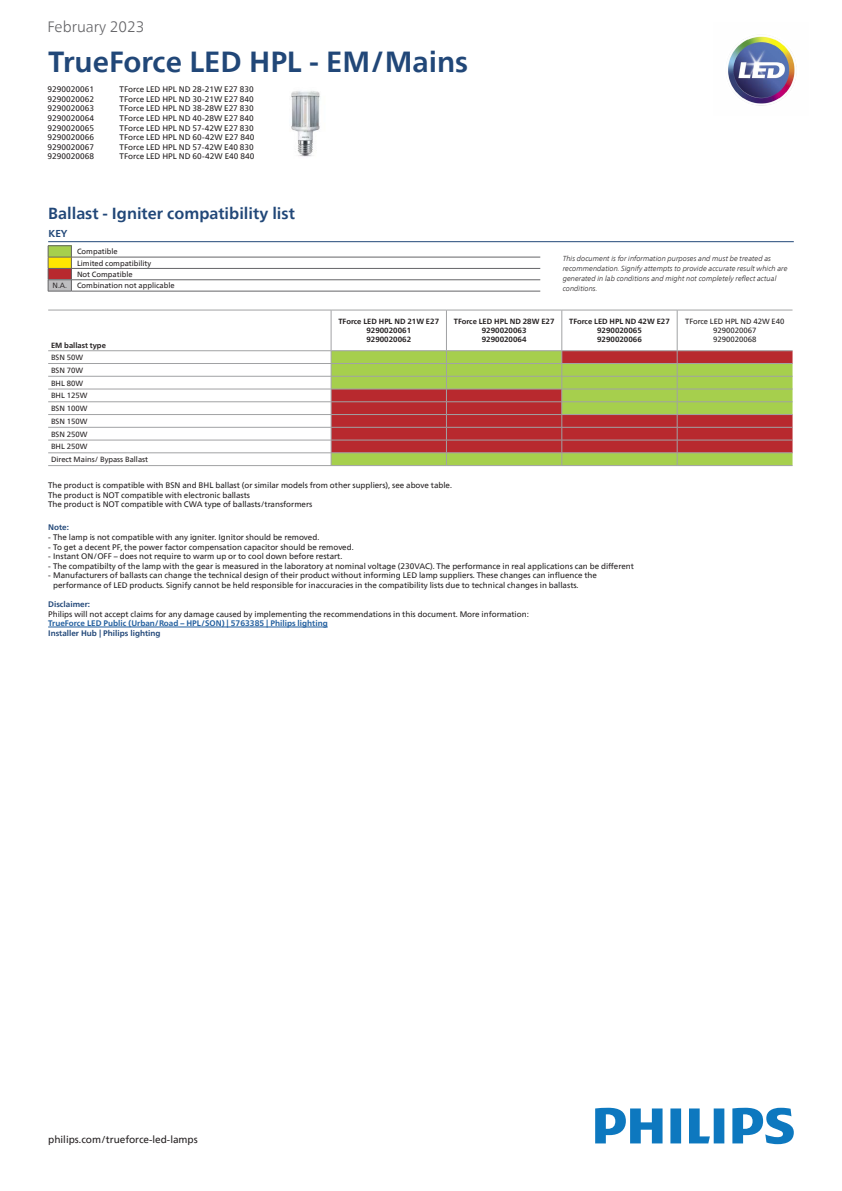
<style>
.page{position:relative;width:842px;height:1191px;background:#fff}
.page>*{position:absolute;margin:0;border:0;box-sizing:border-box;transform-origin:0 0}
.t1{font:700 29px "Neue Frutiger World";color:#214778}
.t2{font:700 16px "Neue Frutiger World";color:#214778}
.t3{font:300 15px "Neue Frutiger World";color:#656568}
.t4{font:10px "Neue Frutiger World";color:#231f20}
.t5{font:700 10px "Neue Frutiger World";color:#214778}
.t6{font:8px/9.6px "Neue Frutiger World";color:#231f20}
.t7{font:700 8px "Neue Frutiger World";color:#215e9e}
.t8{font:700 8px "Neue Frutiger World";color:#214778}
.t9{font:7.5px/12.8px "Neue Frutiger World";color:#231f20}
.t10{font:700 7.5px/9px "Neue Frutiger World";color:#231f20;text-align:center}
.t11{font:7.5px "Neue Frutiger World";color:#231f20}
.t12{font:italic 300 7.2px/9.8px "Neue Frutiger World";color:#231f20}
</style>
<div class="page">
<svg style="left:595px;top:1107px;width:199px;height:37px"></svg>
<img style="left:728px;top:36px;width:69px;height:70px">
<img style="left:291px;top:91px;width:29px;height:66px">
<hr style="left:71px;top:257px;width:469px;height:1px;background:#656568">
<hr style="left:71px;top:268px;width:469px;height:1px;background:#656568">
<hr style="left:71px;top:279px;width:469px;height:1px;background:#656568">
<svg style="left:48px;top:245px;width:24px;height:47px"></svg>
<hr style="left:71px;top:291px;width:469px;height:1px;background:#656568">
<hr style="left:48px;top:241px;width:746px;height:1px;background:#214778">
<svg style="left:332px;top:453px;width:460px;height:12px;background:#a5cd4f"></svg>
<svg style="left:332px;top:351px;width:460px;height:101px;background:#af733d"></svg>
<hr style="left:48px;top:310px;width:283px;height:1px;background:#a1a2a4">
<hr style="left:331px;top:310px;width:115px;height:1px;background:#a1a2a4">
<hr style="left:331px;top:310px;width:1px;height:40px;background:#a1a2a4">
<hr style="left:446px;top:310px;width:116px;height:1px;background:#a1a2a4">
<hr style="left:446px;top:310px;width:1px;height:40px;background:#a1a2a4">
<hr style="left:562px;top:310px;width:115px;height:1px;background:#a1a2a4">
<hr style="left:562px;top:310px;width:1px;height:40px;background:#a1a2a4">
<hr style="left:677px;top:310px;width:115px;height:1px;background:#a1a2a4">
<hr style="left:48px;top:350px;width:283px;height:1px;background:#a1a2a4">
<hr style="left:331px;top:350px;width:115px;height:1px;background:#a1a2a4">
<hr style="left:446px;top:350px;width:116px;height:1px;background:#a1a2a4">
<hr style="left:562px;top:350px;width:115px;height:1px;background:#a1a2a4">
<hr style="left:677px;top:350px;width:115px;height:1px;background:#a1a2a4">
<hr style="left:48px;top:363px;width:283px;height:1px;background:#a1a2a4">
<hr style="left:331px;top:363px;width:115px;height:1px;background:#a1a2a4">
<hr style="left:446px;top:363px;width:116px;height:1px;background:#a1a2a4">
<hr style="left:562px;top:363px;width:115px;height:1px;background:#a1a2a4">
<hr style="left:677px;top:363px;width:115px;height:1px;background:#a1a2a4">
<hr style="left:48px;top:376px;width:283px;height:1px;background:#a1a2a4">
<hr style="left:331px;top:376px;width:115px;height:1px;background:#a1a2a4">
<hr style="left:446px;top:376px;width:116px;height:1px;background:#a1a2a4">
<hr style="left:562px;top:376px;width:115px;height:1px;background:#a1a2a4">
<hr style="left:677px;top:376px;width:115px;height:1px;background:#a1a2a4">
<hr style="left:48px;top:389px;width:283px;height:1px;background:#a1a2a4">
<hr style="left:331px;top:389px;width:115px;height:1px;background:#a1a2a4">
<hr style="left:446px;top:389px;width:116px;height:1px;background:#a1a2a4">
<hr style="left:562px;top:389px;width:115px;height:1px;background:#a1a2a4">
<hr style="left:677px;top:389px;width:115px;height:1px;background:#a1a2a4">
<hr style="left:48px;top:401px;width:283px;height:1px;background:#a1a2a4">
<hr style="left:331px;top:401px;width:115px;height:1px;background:#a1a2a4">
<hr style="left:446px;top:401px;width:116px;height:1px;background:#a1a2a4">
<hr style="left:562px;top:401px;width:115px;height:1px;background:#a1a2a4">
<hr style="left:677px;top:401px;width:115px;height:1px;background:#a1a2a4">
<hr style="left:48px;top:414px;width:283px;height:1px;background:#a1a2a4">
<hr style="left:331px;top:414px;width:115px;height:1px;background:#a1a2a4">
<hr style="left:446px;top:414px;width:116px;height:1px;background:#a1a2a4">
<hr style="left:562px;top:414px;width:115px;height:1px;background:#a1a2a4">
<hr style="left:677px;top:414px;width:115px;height:1px;background:#a1a2a4">
<hr style="left:48px;top:427px;width:283px;height:1px;background:#a1a2a4">
<hr style="left:331px;top:427px;width:115px;height:1px;background:#a1a2a4">
<hr style="left:446px;top:427px;width:116px;height:1px;background:#a1a2a4">
<hr style="left:562px;top:427px;width:115px;height:1px;background:#a1a2a4">
<hr style="left:677px;top:427px;width:115px;height:1px;background:#a1a2a4">
<hr style="left:48px;top:440px;width:283px;height:1px;background:#a1a2a4">
<hr style="left:331px;top:440px;width:115px;height:1px;background:#a1a2a4">
<hr style="left:446px;top:440px;width:116px;height:1px;background:#a1a2a4">
<hr style="left:562px;top:440px;width:115px;height:1px;background:#a1a2a4">
<hr style="left:677px;top:440px;width:115px;height:1px;background:#a1a2a4">
<hr style="left:48px;top:452px;width:283px;height:1px;background:#a1a2a4">
<hr style="left:331px;top:452px;width:115px;height:1px;background:#a1a2a4">
<svg style="left:331px;top:351px;width:1px;height:114px"></svg>
<hr style="left:446px;top:452px;width:116px;height:1px;background:#a1a2a4">
<svg style="left:446px;top:351px;width:1px;height:114px"></svg>
<hr style="left:562px;top:452px;width:115px;height:1px;background:#a1a2a4">
<svg style="left:562px;top:351px;width:1px;height:114px"></svg>
<hr style="left:677px;top:452px;width:115px;height:1px;background:#a1a2a4">
<hr style="left:48px;top:465px;width:283px;height:1px;background:#a1a2a4">
<hr style="left:331px;top:465px;width:115px;height:1px;background:#a1a2a4">
<hr style="left:446px;top:465px;width:116px;height:1px;background:#a1a2a4">
<hr style="left:562px;top:465px;width:115px;height:1px;background:#a1a2a4">
<hr style="left:677px;top:465px;width:115px;height:1px;background:#a1a2a4">
<hr style="left:677px;top:310px;width:1px;height:40px;background:#a1a2a4">
<svg style="left:677px;top:351px;width:1px;height:114px"></svg>
<hr style="left:48px;top:627px;width:280px;height:1px;background:#215e9e">
<h3 class="t3" style="left:48px;top:15px;width:98px">February 2023</h3>
<h1 class="t1" style="left:48px;top:36px;width:421px">TrueForce LED HPL - EM/Mains</h1>
<p class="t6" style="left:48px;top:85px;width:48px">9290020061</p>
<p class="t6" style="left:120px;top:85px;width:136px">TForce LED HPL ND 28-21W E27 830</p>
<p class="t6" style="left:48px;top:94px;width:48px">9290020062</p>
<p class="t6" style="left:120px;top:94px;width:136px">TForce LED HPL ND 30-21W E27 840</p>
<p class="t6" style="left:48px;top:104px;width:48px">9290020063</p>
<p class="t6" style="left:120px;top:104px;width:136px">TForce LED HPL ND 38-28W E27 830</p>
<p class="t6" style="left:48px;top:114px;width:48px">9290020064</p>
<p class="t6" style="left:120px;top:114px;width:136px">TForce LED HPL ND 40-28W E27 840</p>
<p class="t6" style="left:48px;top:123px;width:48px">9290020065</p>
<p class="t6" style="left:120px;top:123px;width:136px">TForce LED HPL ND 57-42W E27 830</p>
<p class="t6" style="left:48px;top:133px;width:48px">9290020066</p>
<p class="t6" style="left:120px;top:133px;width:136px">TForce LED HPL ND 60-42W E27 840</p>
<p class="t6" style="left:48px;top:142px;width:48px">9290020067</p>
<p class="t6" style="left:120px;top:142px;width:136px">TForce LED HPL ND 57-42W E40 830</p>
<p class="t6" style="left:48px;top:152px;width:48px">9290020068</p>
<p class="t6" style="left:120px;top:152px;width:136px">TForce LED HPL ND 60-42W E40 840</p>
<h2 class="t2" style="left:48px;top:200px;width:248px">Ballast - Igniter compatibility list</h2>
<p class="t5" style="left:49px;top:224px;width:20px">KEY</p>
<p class="t9" style="left:77px;top:246px;width:76px;line-height:11.4px">Compatible<br>Limited compatibility<br>Not Compatible</p>
<p class="t11" style="left:53px;top:280px;width:16px">N.A.</p>
<p class="t9" style="left:77px;top:279px;width:99px">Combination not applicable</p>
<p class="t10" style="left:51px;top:341px;width:56px">EM ballast type</p>
<p class="t9" style="left:51px;top:351px;width:99px">BSN 50W<br>BSN 70W<br>BHL 80W<br>BHL 125W<br>BSN 100W<br>BSN 150W<br>BSN 250W<br>BHL 250W<br>Direct Mains/ Bypass Ballast</p>
<p class="t12" style="left:563px;top:253px;width:226px">This document is for information purposes and must be treated as recommendation. Signify attempts to provide accurate result which are generated in lab conditions and might not completely reflect actual conditions.</p>
<p class="t10" style="left:338px;top:317px;width:102px">TForce LED HPL ND 21W E27<br>9290020061<br>9290020062</p>
<p class="t10" style="left:454px;top:317px;width:102px">TForce LED HPL ND 28W E27<br>9290020063<br>9290020064</p>
<p class="t10" style="left:569px;top:317px;width:102px">TForce LED HPL ND 42W E27<br>9290020065<br>9290020066</p>
<p class="t9" style="left:685px;top:317px;width:101px;line-height:9px;text-align:center">TForce LED HPL ND 42W E40<br>9290020067<br>9290020068</p>
<p class="t6" style="left:48px;top:481px;width:405px">The product is compatible with BSN and BHL ballast (or similar models from other suppliers), see above table.<br>The product is NOT compatible with electronic ballasts<br>The product is NOT compatible with CWA type of ballasts/transformers</p>
<p class="t8" style="left:48px;top:520px;width:22px">Note:</p>
<p class="t6" style="left:48px;top:532px;width:273px">‑ The lamp is not compatible with any igniter. Ignitor should be removed.</p>
<p class="t6" style="left:48px;top:542px;width:307px">‑ To get a decent PF, the power factor compensation capacitor should be removed.</p>
<p class="t6" style="left:48px;top:552px;width:296px">‑ Instant ON/OFF – does not require to warm up or to cool down before restart.</p>
<p class="t6" style="left:48px;top:561px;width:587px">‑ The compatibilty of the lamp with the gear is measured in the laboratory at nominal voltage (230VAC). The performance in real applications can be different</p>
<p class="t6" style="left:48px;top:571px;width:550px">‑ Manufacturers of ballasts can change the technical design of their product without informing LED lamp suppliers. These changes can influence the</p>
<p class="t6" style="left:53px;top:580px;width:527px">performance of LED products. Signify cannot be held responsible for inaccuracies in the compatibility lists due to technical changes in ballasts.</p>
<p class="t8" style="left:48px;top:597px;width:43px">Disclaimer:</p>
<p class="t6" style="left:48px;top:609px;width:482px">Philips will not accept claims for any damage caused by implementing the recommendations in this document. More information:</p>
<p class="t7" style="left:48px;top:616px;width:281px">TrueForce LED Public (Urban/Road – HPL/SON) | 5763385 | Philips lighting</p>
<p class="t8" style="left:48px;top:626px;width:114px">Installer Hub | Philips lighting</p>
<p class="t4" style="left:48px;top:1131px;width:151px">philips.com/trueforce-led-lamps</p>
</div>
